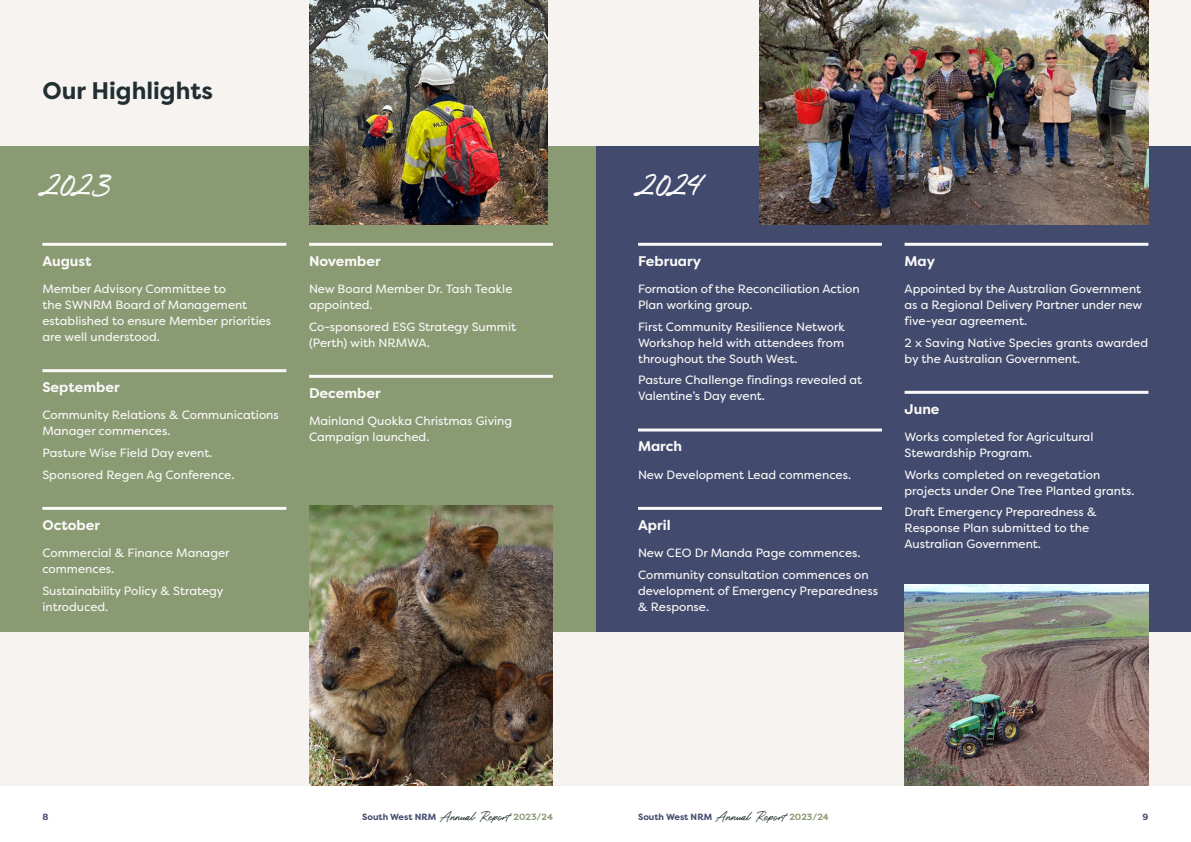
<style>
.page{position:relative;width:1191px;height:842px;background:#fff}
.page>*{position:absolute;margin:0;border:0;box-sizing:border-box;transform-origin:0 0}
.Heading_A{font:43px "Roustel";color:#faf9f8}
.Heading_A-2{font:700 24px "Filson Pro";color:#222f32}
.Month{font:700 14px "Filson Pro";color:#faf9f8}
.Body_text_white{font:12px/16px "Filson Pro";color:#faf9f8}
.t1{font:700 9px "Filson Pro";color:#424b6e}
.s1{font-family:"Roustel";font-weight:400;font-size:12px;color:#222f32}
.s2{color:#8a9a73}
</style>
<div class="page">
<div style="left:0;top:0;width:1191px;height:785px;background:#f6f3f0"></div>
<div style="left:595px;top:147px;width:596px;height:485px;background:#424b6e"></div>
<div style="left:0;top:147px;width:595px;height:485px;background:#8a9a73"></div>
<hr style="left:42px;top:243px;width:244px;height:3px;background:#faf9f8">
<hr style="left:42px;top:369px;width:244px;height:3px;background:#faf9f8">
<hr style="left:42px;top:507px;width:244px;height:3px;background:#faf9f8">
<hr style="left:309px;top:243px;width:244px;height:3px;background:#faf9f8">
<hr style="left:309px;top:375px;width:244px;height:3px;background:#faf9f8">
<hr style="left:638px;top:243px;width:244px;height:3px;background:#faf9f8">
<hr style="left:638px;top:428px;width:244px;height:3px;background:#faf9f8">
<hr style="left:638px;top:507px;width:244px;height:3px;background:#faf9f8">
<hr style="left:904px;top:243px;width:244px;height:3px;background:#faf9f8">
<hr style="left:904px;top:391px;width:244px;height:3px;background:#faf9f8">
<img style="left:309px;top:505px;width:244px;height:280px">
<img style="left:904px;top:584px;width:244px;height:201px">
<img style="left:309px;top:0;width:238px;height:224px">
<img style="left:760px;top:0;width:388px;height:224px">
<p class="Heading_A-2" style="left:42px;top:75px;width:172px">Our Highlights</p>
<p class="Heading_A" style="left:42px;top:147px;width:71px">2023</p>
<p class="Heading_A" style="left:638px;top:147px;width:66px">2024</p>
<p class="Month" style="left:42px;top:252px;width:51px">August</p>
<p class="Body_text_white" style="left:42px;top:281px;width:230px">Member Advisory Committee to<br>the SWNRM Board of Management established to ensure Member priorities are well understood.</p>
<p class="Month" style="left:42px;top:378px;width:79px">September</p>
<p class="Body_text_white" style="left:42px;top:407px;width:238px">Community Relations &amp; Communications<br>Manager commences.</p>
<p class="Body_text_white" style="left:42px;top:445px;width:172px">Pasture Wise Field Day event.</p>
<p class="Body_text_white" style="left:42px;top:466px;width:193px">Sponsored Regen Ag Conference.</p>
<p class="Month" style="left:42px;top:516px;width:59px">October</p>
<p class="Body_text_white" style="left:42px;top:545px;width:189px">Commercial &amp; Finance Manager commences.</p>
<p class="Body_text_white" style="left:42px;top:582px;width:183px">Sustainability Policy &amp; Strategy introduced.</p>
<p class="Month" style="left:309px;top:252px;width:73px">November</p>
<p class="Body_text_white" style="left:309px;top:281px;width:205px">New Board Member Dr. Tash Teakle appointed.</p>
<p class="Body_text_white" style="left:309px;top:318px;width:209px">Co-sponsored ESG Strategy Summit (Perth) with NRMWA.</p>
<p class="Month" style="left:309px;top:384px;width:73px">December</p>
<p class="Body_text_white" style="left:309px;top:413px;width:205px">Mainland Quokka Christmas Giving<br>Campaign launched.</p>
<p class="Month" style="left:638px;top:252px;width:65px">February</p>
<p class="Body_text_white" style="left:638px;top:281px;width:223px">Formation of the Reconciliation Action<br>Plan working group.</p>
<p class="Body_text_white" style="left:638px;top:318px;width:208px;text-align:justify">First Community Resilience Network Workshop held with attendees from throughout the South West.</p>
<p class="Body_text_white" style="left:638px;top:372px;width:226px">Pasture Challenge findings revealed at<br>Valentine’s Day event.</p>
<p class="Month" style="left:638px;top:438px;width:46px">March</p>
<p class="Body_text_white" style="left:638px;top:466px;width:215px">New Development Lead commences.</p>
<p class="Month" style="left:638px;top:516px;width:34px">April</p>
<p class="Body_text_white" style="left:638px;top:545px;width:224px">New CEO Dr Manda Page commences.</p>
<p class="Body_text_white" style="left:638px;top:566px;width:241px">Community consultation commences on development of Emergency Preparedness &amp; Response.</p>
<p class="Month" style="left:904px;top:252px;width:32px">May</p>
<p class="Body_text_white" style="left:904px;top:281px;width:239px;text-align:justify">Appointed by the Australian Government as a Regional Delivery Partner under new five-year agreement.</p>
<p class="Body_text_white" style="left:904px;top:334px;width:245px">2 x Saving Native Species grants awarded by the Australian Government.</p>
<p class="Month" style="left:904px;top:400px;width:36px">June</p>
<p class="Body_text_white" style="left:904px;top:429px;width:190px">Works completed for Agricultural<br>Stewardship Program.</p>
<p class="Body_text_white" style="left:904px;top:466px;width:231px">Works completed on revegetation projects under One Tree Planted grants.</p>
<p class="Body_text_white" style="left:904px;top:504px;width:193px">Draft Emergency Preparedness &amp;<br>Response Plan submitted to the<br>Australian Government.</p>
<p class="t1" style="left:43px;top:811px;width:7px">8</p>
<p class="t1" style="left:362px;top:811px;width:192px">South West NRM <span class="s1">Annual Report</span> <span class="s2">2023/24</span></p>
<p class="t1" style="left:638px;top:811px;width:192px">South West NRM <span class="s1">Annual Report</span> <span class="s2">2023/24</span></p>
<p class="t1" style="left:1142px;top:811px;width:7px">9</p>
</div>
